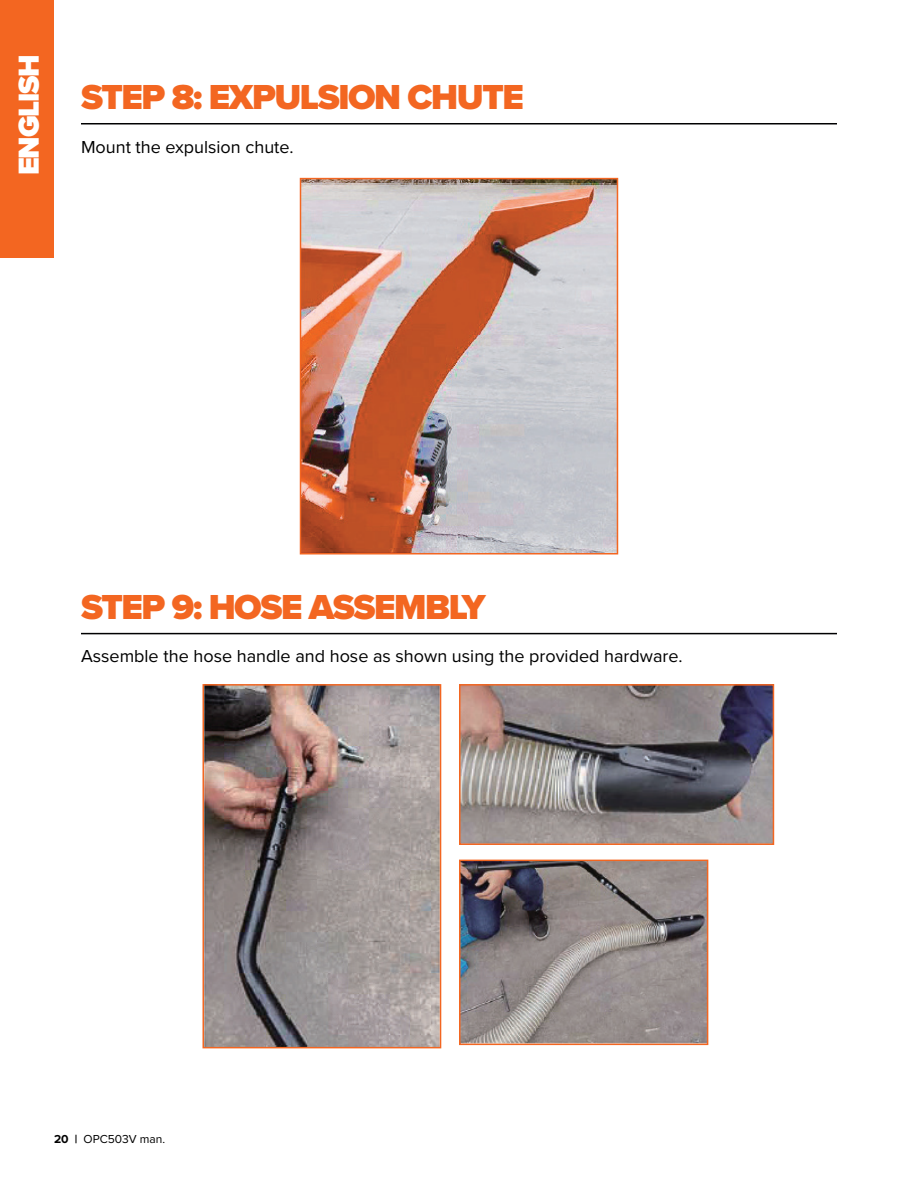
<style>
.page{position:relative;width:918px;height:1188px;background:#fff}
.page>*{position:absolute;margin:0;border:0;box-sizing:border-box;transform-origin:0 0}
.t1{font:900 36px "Proxima Nova";letter-spacing:-.04em;color:#f36621}
.t2{font:900 30px "Proxima Nova";letter-spacing:-.04em;color:#fff}
.t3{font:18px "Proxima Nova";color:#000001}
.t4{font:12px "Proxima Nova";color:#000001}
.s1{font-weight:700}
</style>
<div class="page">
<hr style="left:81px;top:123px;width:756px;height:1px;background:#000001">
<hr style="left:81px;top:633px;width:756px;height:1px;background:#000001">
<img style="left:303px;top:181px;width:312px;height:370px">
<div style="left:300px;top:178px;width:318px;height:376px;border:2px solid #f36621"></div>
<img style="left:205px;top:687px;width:233px;height:358px">
<div style="left:202px;top:684px;width:239px;height:364px;border:2px solid #f36621"></div>
<img style="left:462px;top:863px;width:243px;height:179px">
<div style="left:459px;top:860px;width:249px;height:185px;border:2px solid #f36621"></div>
<img style="left:462px;top:687px;width:309px;height:155px">
<div style="left:459px;top:684px;width:315px;height:161px;border:2px solid #f36621"></div>
<div style="left:0;top:0;width:54px;height:258px;background:#f36621"></div>
<h2 class="t2" style="left:6px;top:175px;width:123px;rotate:-90deg">ENGLISH</h2>
<h1 class="t1" style="left:81px;top:71px;width:444px">STEP 8: EXPULSION CHUTE</h1>
<p class="t3" style="left:81px;top:133px;width:214px">Mount the expulsion chute.</p>
<h1 class="t1" style="left:81px;top:580px;width:406px">STEP 9: HOSE ASSEMBLY</h1>
<p class="t3" style="left:81px;top:643px;width:603px">Assemble the hose handle and hose as shown using the provided hardware.</p>
<p class="t4" style="left:54px;top:1131px;width:113px"><span class="s1">20 |</span> OPC503V man.</p>
</div>
